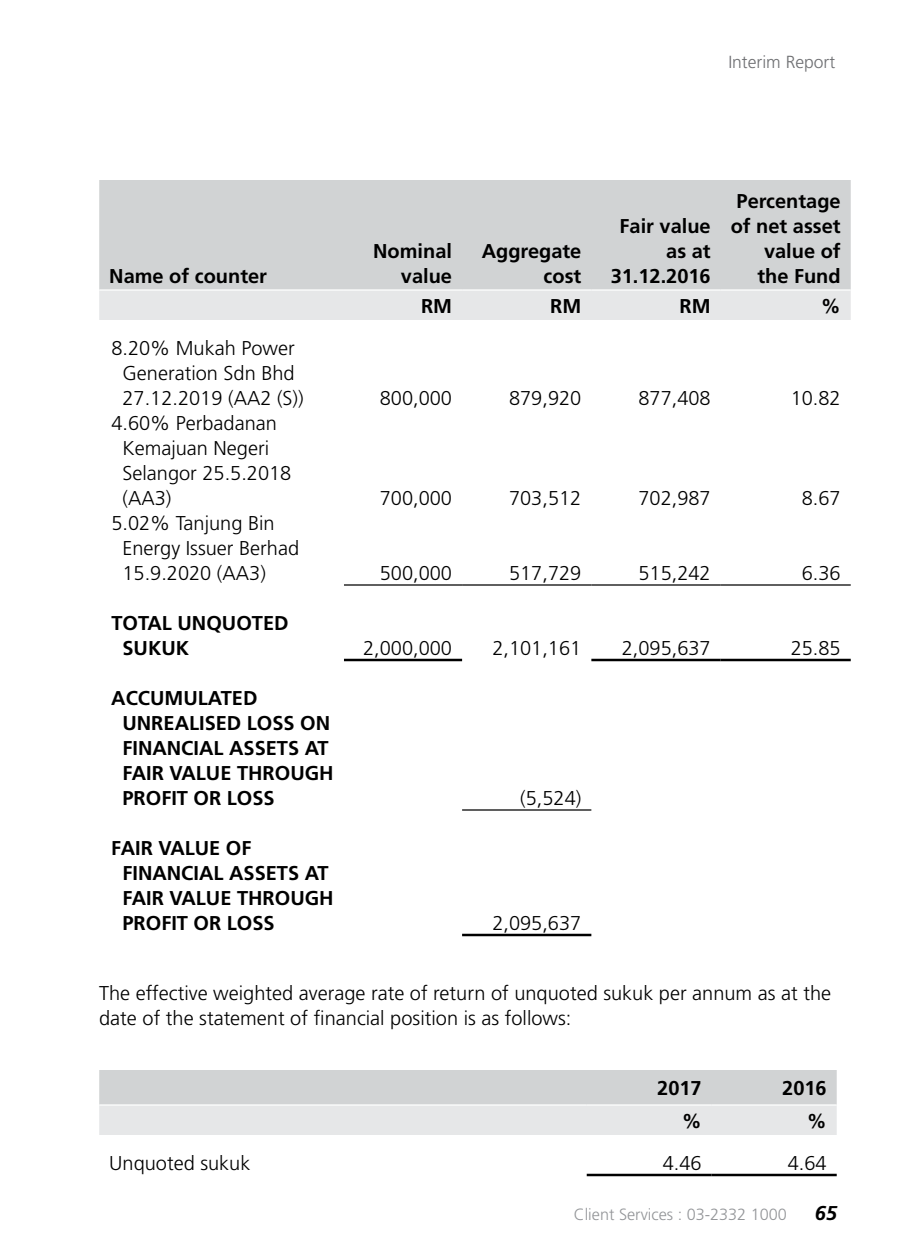
<style>
.page{position:relative;width:900px;height:1260px;background:#fff}
.page>*{position:absolute;margin:0;border:0;box-sizing:border-box;transform-origin:0 0}
.t1{font:300 20px/25px "Frutiger";color:#000}
.t2{font:700 20px/25px "Frutiger";color:#000;text-align:right}
.t3{font:300 20px "Frutiger LT Std";color:#000}
.t4{font:italic 700 20px "Frutiger";color:#000}
.t5{font:300 17.5px "Frutiger LT Std";color:#6d6e71}
.t6{font:300 16.25px "Frutiger LT Std";color:#939598}
</style>
<div class="page">
<div style="left:99px;top:180px;width:752px;height:109px;background:#d1d3d4"></div>
<div style="left:99px;top:291px;width:752px;height:29px;background:#e6e7e8"></div>
<hr style="left:344px;top:584px;width:118px;height:2px;background:#000">
<hr style="left:462px;top:584px;width:129px;height:2px;background:#000">
<hr style="left:591px;top:584px;width:130px;height:2px;background:#000">
<hr style="left:721px;top:584px;width:130px;height:2px;background:#000">
<hr style="left:344px;top:659px;width:118px;height:2px;background:#000">
<hr style="left:591px;top:659px;width:130px;height:2px;background:#000">
<hr style="left:721px;top:659px;width:130px;height:2px;background:#000">
<hr style="left:462px;top:809px;width:129px;height:2px;background:#000">
<hr style="left:462px;top:934px;width:129px;height:2px;background:#000">
<svg style="left:99px;top:1070px;width:738px;height:65px;background:#dadcdd"></svg>
<hr style="left:99px;top:1104px;width:488px;height:2px;background:#fff">
<hr style="left:587px;top:1104px;width:125px;height:2px;background:#fff">
<hr style="left:712px;top:1104px;width:125px;height:2px;background:#fff">
<hr style="left:587px;top:1174px;width:125px;height:2px;background:#000">
<hr style="left:712px;top:1174px;width:125px;height:2px;background:#000">
<p class="t5" style="left:728px;top:52px;width:108px">Interim Report</p>
<p class="t2" style="left:109px;top:263px;width:159px">Name of counter</p>
<p class="t1" style="left:111px;top:336px;width:194px;text-align:center">8.20% Mukah Power<br>Generation Sdn Bhd<br>27.12.2019 (AA2 (S))</p>
<p class="t1" style="left:122px;top:411px;width:170px;text-indent:-11px">4.60% Perbadanan<br>Kemajuan Negeri<br>Selangor 25.5.2018 (AA3)</p>
<p class="t1" style="left:122px;top:511px;width:178px;text-indent:-11px">5.02% Tanjung Bin<br>Energy Issuer Berhad<br>15.9.2020 (AA3)</p>
<p class="t2" style="left:122px;top:611px;width:168px;text-align:left;text-indent:-11px">TOTAL UNQUOTED<br>SUKUK</p>
<p class="t2" style="left:122px;top:686px;width:213px;text-align:left;text-indent:-11px">ACCUMULATED<br>UNREALISED LOSS ON<br>FINANCIAL ASSETS AT<br>FAIR VALUE THROUGH<br>PROFIT OR LOSS</p>
<p class="t2" style="left:122px;top:836px;width:213px;text-align:left;text-indent:-11px">FAIR VALUE OF<br>FINANCIAL ASSETS AT<br>FAIR VALUE THROUGH<br>PROFIT OR LOSS</p>
<p class="t2" style="left:373px;top:238px;width:80px">Nominal value</p>
<p class="t2" style="left:482px;top:238px;width:101px">Aggregate cost</p>
<p class="t2" style="left:611px;top:213px;width:102px">Fair value as at<br>31.12.2016</p>
<p class="t2" style="left:731px;top:188px;width:112px">Percentage of net asset value of the Fund</p>
<p class="t2" style="left:421px;top:293px;width:33px">RM</p>
<p class="t2" style="left:550px;top:293px;width:33px">RM</p>
<p class="t2" style="left:680px;top:293px;width:33px">RM</p>
<p class="t2" style="left:821px;top:293px;width:21px">%</p>
<p class="t1" style="left:380px;top:386px;width:74px">800,000</p>
<p class="t1" style="left:509px;top:386px;width:74px">879,920</p>
<p class="t1" style="left:638px;top:386px;width:74px">877,408</p>
<p class="t1" style="left:791px;top:386px;width:52px">10.82</p>
<p class="t1" style="left:380px;top:486px;width:74px">700,000</p>
<p class="t1" style="left:509px;top:486px;width:74px">703,512</p>
<p class="t1" style="left:638px;top:486px;width:74px">702,987</p>
<p class="t1" style="left:802px;top:486px;width:40px">8.67</p>
<p class="t1" style="left:380px;top:561px;width:74px">500,000</p>
<p class="t1" style="left:509px;top:561px;width:74px">517,729</p>
<p class="t1" style="left:638px;top:561px;width:74px">515,242</p>
<p class="t1" style="left:802px;top:561px;width:40px">6.36</p>
<p class="t1" style="left:363px;top:636px;width:90px">2,000,000</p>
<p class="t1" style="left:492px;top:636px;width:90px">2,101,161</p>
<p class="t1" style="left:622px;top:636px;width:90px">2,095,637</p>
<p class="t1" style="left:791px;top:636px;width:52px">25.85</p>
<p class="t1" style="left:520px;top:786px;width:63px">(5,524)</p>
<p class="t1" style="left:492px;top:911px;width:90px">2,095,637</p>
<p class="t1" style="left:99px;top:981px;width:733px">The effective weighted average rate of return of unquoted sukuk per annum as at the date of the statement of financial position is as follows:</p>
<p class="t2" style="left:657px;top:1076px;width:46px">2017</p>
<p class="t2" style="left:782px;top:1076px;width:46px">2016</p>
<p class="t2" style="left:682px;top:1108px;width:21px">%</p>
<p class="t2" style="left:807px;top:1108px;width:21px">%</p>
<p class="t3" style="left:109px;top:1152px;width:143px">Unquoted sukuk</p>
<p class="t1" style="left:663px;top:1151px;width:40px">4.46</p>
<p class="t1" style="left:788px;top:1151px;width:40px">4.64</p>
<p class="t6" style="left:574px;top:1205px;width:215px">Client Services : 03-2332 1000</p>
<p class="t4" style="left:815px;top:1201px;width:24px">65</p>
</div>
